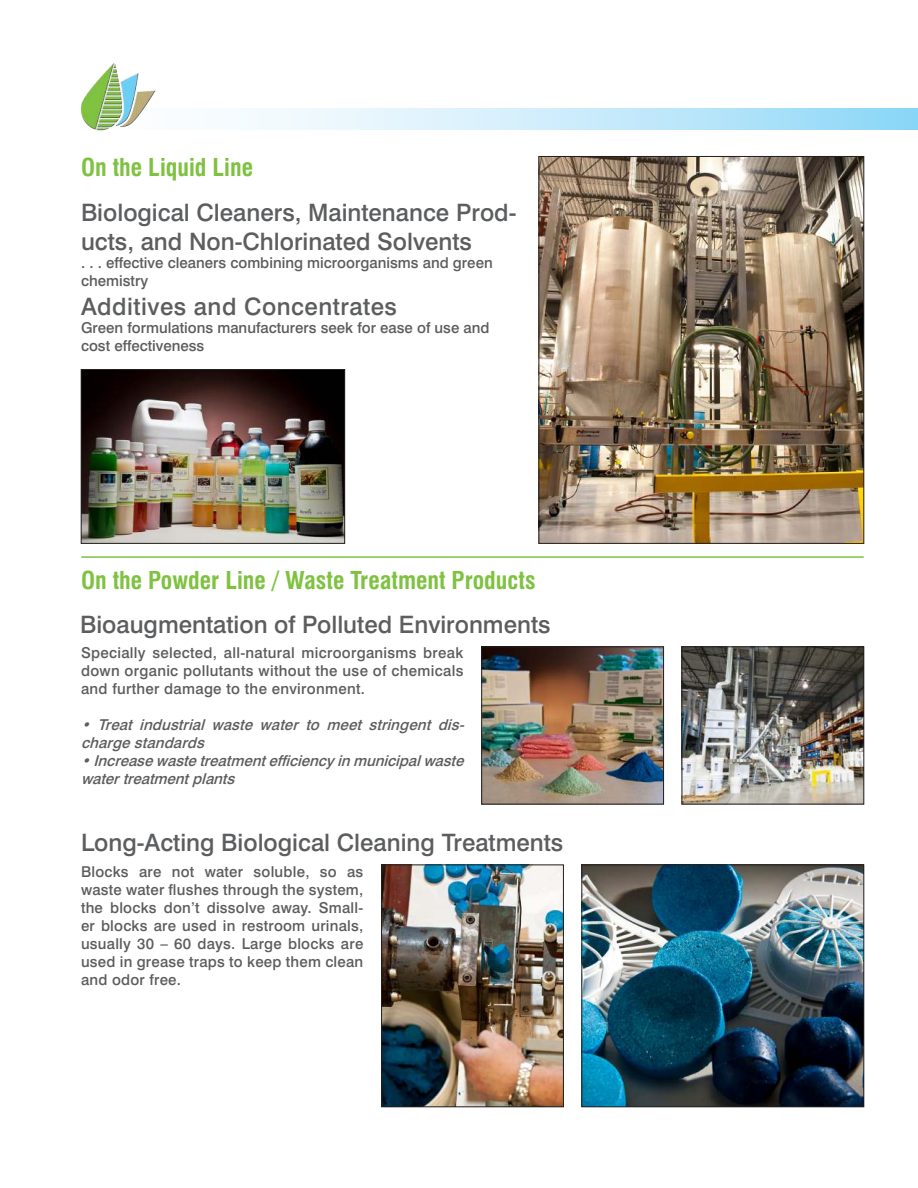
<style>
.page{position:relative;width:918px;height:1188px;background:#fff}
.page>*{position:absolute;margin:0;border:0;box-sizing:border-box;transform-origin:0 0}
.t1{font:500 24px/28.8px "Swiss 721 BT";color:#5c5d5f}
.t2{font:700 condensed 24px "Swiss 721 BT";color:#7fc241}
.t3{font:500 24px "Swiss 721 BT";letter-spacing:.02em;color:#5c5d5f}
.t4{font:500 15px/18px "Swiss 721 BT";color:#5c5d5f}
.t5{font:italic 500 15px/18px "Swiss 721 BT";color:#5c5d5f}
</style>
<div class="page">
<img style="left:80px;top:63px;width:90px;height:68px">
<img style="left:541px;top:158px;width:321px;height:384px">
<div style="left:539px;top:156px;width:325px;height:388px;border:1px solid #221f1f"></div>
<img style="left:83px;top:371px;width:260px;height:171px">
<div style="left:81px;top:369px;width:264px;height:175px;border:1px solid #221f1f"></div>
<img style="left:684px;top:649px;width:178px;height:153px">
<div style="left:682px;top:647px;width:182px;height:157px;border:1px solid #221f1f"></div>
<img style="left:383px;top:867px;width:179px;height:238px">
<div style="left:381px;top:865px;width:183px;height:242px;border:1px solid #221f1f"></div>
<img style="left:584px;top:867px;width:278px;height:238px">
<div style="left:582px;top:865px;width:282px;height:242px;border:1px solid #221f1f"></div>
<hr style="left:82px;top:556px;width:781px;height:2px;background:#7fc241">
<img style="left:484px;top:649px;width:178px;height:153px">
<div style="left:482px;top:647px;width:182px;height:157px;border:1px solid #221f1f"></div>
<h1 class="t2" style="left:81px;top:157px;width:174px">On the Liquid Line</h1>
<h1 class="t1" style="left:81px;top:200px;width:437px">Biological Cleaners, Maintenance Prod&shy;ucts, and Non-Chlorinated Solvents</h1>
<p class="t4" style="left:81px;top:255px;width:413px">. . . effective cleaners combining microorganisms and green chemistry</p>
<h1 class="t3" style="left:81px;top:297px;width:318px">Additives and Concentrates</h1>
<p class="t4" style="left:81px;top:320px;width:410px">Green formulations manufacturers seek for ease of use and cost effectiveness</p>
<h1 class="t2" style="left:81px;top:570px;width:456px">On the Powder Line / Waste Treatment Products</h1>
<h1 class="t1" style="left:80px;top:613px;width:472px">Bioaugmentation of Polluted Environments</h1>
<p class="t4" style="left:81px;top:645px;width:384px;text-align:justify">Specially selected, all-natural microorganisms break down organic pollutants without the use of chemicals and further damage to the environment.</p>
<p class="t5" style="left:81px;top:717px;width:388px">• Treat industrial waste water to meet stringent dis&shy;charge standards</p>
<p class="t5" style="left:81px;top:753px;width:388px">• Increase waste treatmentefficiency in municipalwaste watertreatmentplants</p>
<h1 class="t1" style="left:81px;top:830px;width:484px">Long-Acting Biological Cleaning Treatments</h1>
<p class="t4" style="left:81px;top:864px;width:284px;text-align:justify">Blocks are not water soluble, so as waste water flushes through the system, the blocks don’t dissolve away. Small&shy;er blocks are used in restroom urinals, usually 30 – 60 days. Large blocks are used in grease traps to keep them clean and odor free.</p>
</div>
